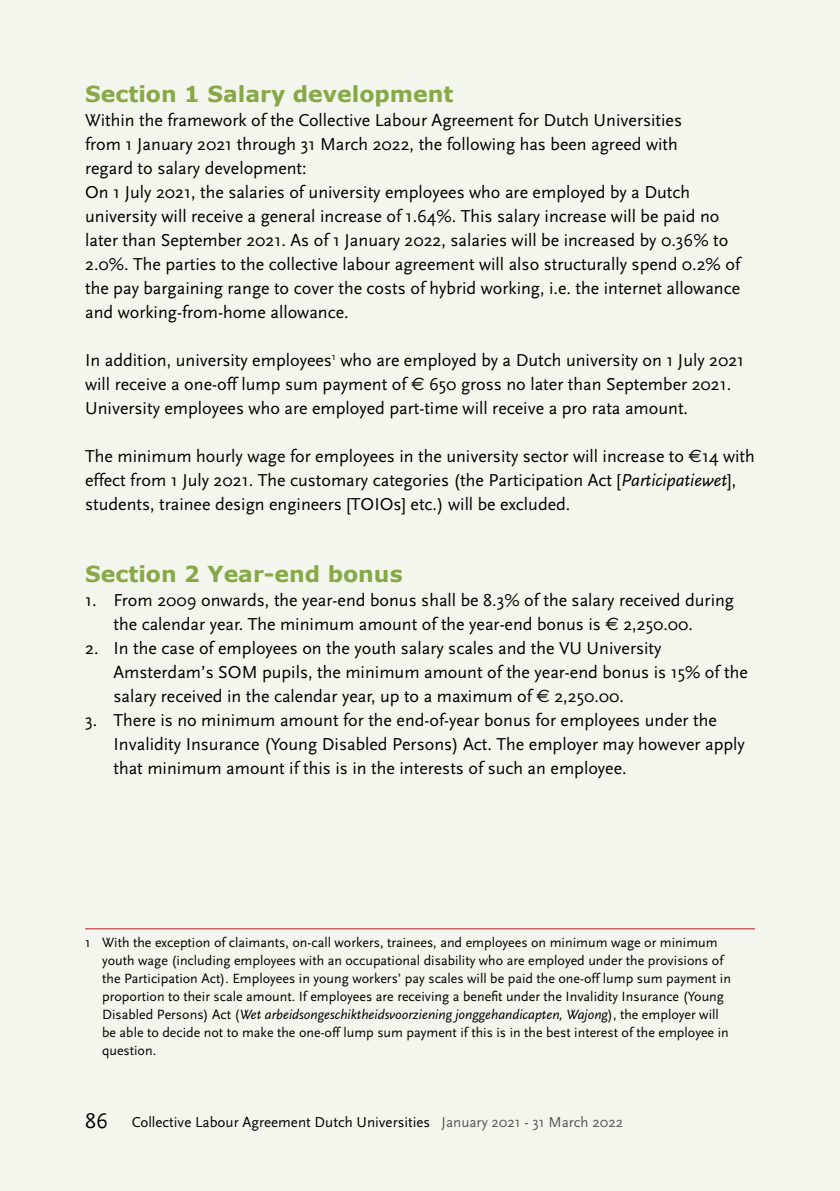
<style>
.page{position:relative;width:840px;height:1191px;background:#fff}
.page>*{position:absolute;margin:0;border:0;box-sizing:border-box;transform-origin:0 0}
.t1{font:700 22px "Verdana";color:#87a846}
.t2{font:18px/24px "Scala Sans";color:#000}
.t3{font:15px "Scala Sans";color:#000}
.t4{font:14px/18px "Scala Sans";color:#000}
.s1{font-family:"Euro Sans"}
.s2{font-style:italic}
.s3{font-size:22px}
.s4{color:#575756}
</style>
<div class="page">
<div style="left:0;top:0;width:839px;height:1191px;background:#f3f6ed"></div>
<hr style="left:85px;top:928px;width:669px;height:1px;background:#bb1621">
<p class="t1" style="left:85px;top:78px;width:369px">Section 1 Salary development</p>
<p class="t2" style="left:85px;top:109px;width:656px">Within the framework of the Collective Labour Agreement for Dutch Universities<br>from 1 January 2021 through 31 March 2022, the following has been agreed with<br>regard to salary development:<br>On 1 July 2021, the salaries of university employees who are employed by a Dutch university will receive a general increase of 1.64%. This salary increase will be paid no later than September 2021. As of 1 January 2022, salaries will be increased by 0.36% to 2.0%. The parties to the collective labour agreement will also structurally spend 0.2% of the pay bargaining range to cover the costs of hybrid working, i.e. the internet allowance and working-from-home allowance.</p>
<p class="t2" style="left:85px;top:349px;width:660px">In addition, university employees<sup>1</sup> who are employed by a Dutch university on 1 July 2021 will receive a one-off lump sum payment of <span class="s1">€</span> 650 gross no later than September 2021.<br>University employees who are employed part-time will receive a pro rata amount.</p>
<p class="t2" style="left:85px;top:445px;width:670px">The minimum hourly wage for employees in the university sector will increase to <span class="s1">€</span>14 with effect from 1 July 2021. The customary categories (the Participation Act [<span class="s2">Participatiewet</span>], students, trainee design engineers [TOIOs] etc.) will be excluded.</p>
<p class="t1" style="left:85px;top:558px;width:319px">Section 2 Year-end bonus</p>
<p class="t2" style="left:113px;top:589px;width:621px;text-indent:-28px">1. From 2009 onwards, the year-end bonus shall be 8.3% of the salary received during the calendar year. The minimum amount of the year-end bonus is <span class="s1">€</span> 2,250.00.</p>
<p class="t2" style="left:113px;top:637px;width:635px;text-indent:-28px">2. In the case of employees on the youth salary scales and the VU University<br>Amsterdam’s SOM pupils, the minimum amount of the year-end bonus is 15% of the salary received in the calendar year, up to a maximum of <span class="s1">€</span> 2,250.00.</p>
<p class="t2" style="left:113px;top:709px;width:632px;text-indent:-28px">3. There is no minimum amount for the end-of-year bonus for employees under the<br>Invalidity Insurance (Young Disabled Persons) Act. The employer may however apply that minimum amount if this is in the interests of such an employee.</p>
<p class="t4" style="left:102px;top:933px;width:630px;text-indent:-17px">1 With the exception of claimants, on-call workers, trainees, and employees on minimum wage or minimum youth wage (including employees with an occupational disability who are employed under the provisions of the Participation Act). Employees in young workers’ pay scales will be paid the one-off lump sum payment in proportion to their scale amount. If employees are receiving a benefit under the Invalidity Insurance (Young Disabled Persons) Act (<span class="s2">Wet arbeidsongeschiktheidsvoorziening jonggehandicapten, Wajong</span>), the employer will be able to decide not to make the one-off lump sum payment if this is in the best interest of the employee in question.</p>
<p class="t3" style="left:85px;top:1114px;width:539px"><span class="s3">86</span> Collective Labour Agreement Dutch Universities <span class="s4">January 2021 - 31 March 2022</span></p>
</div>
